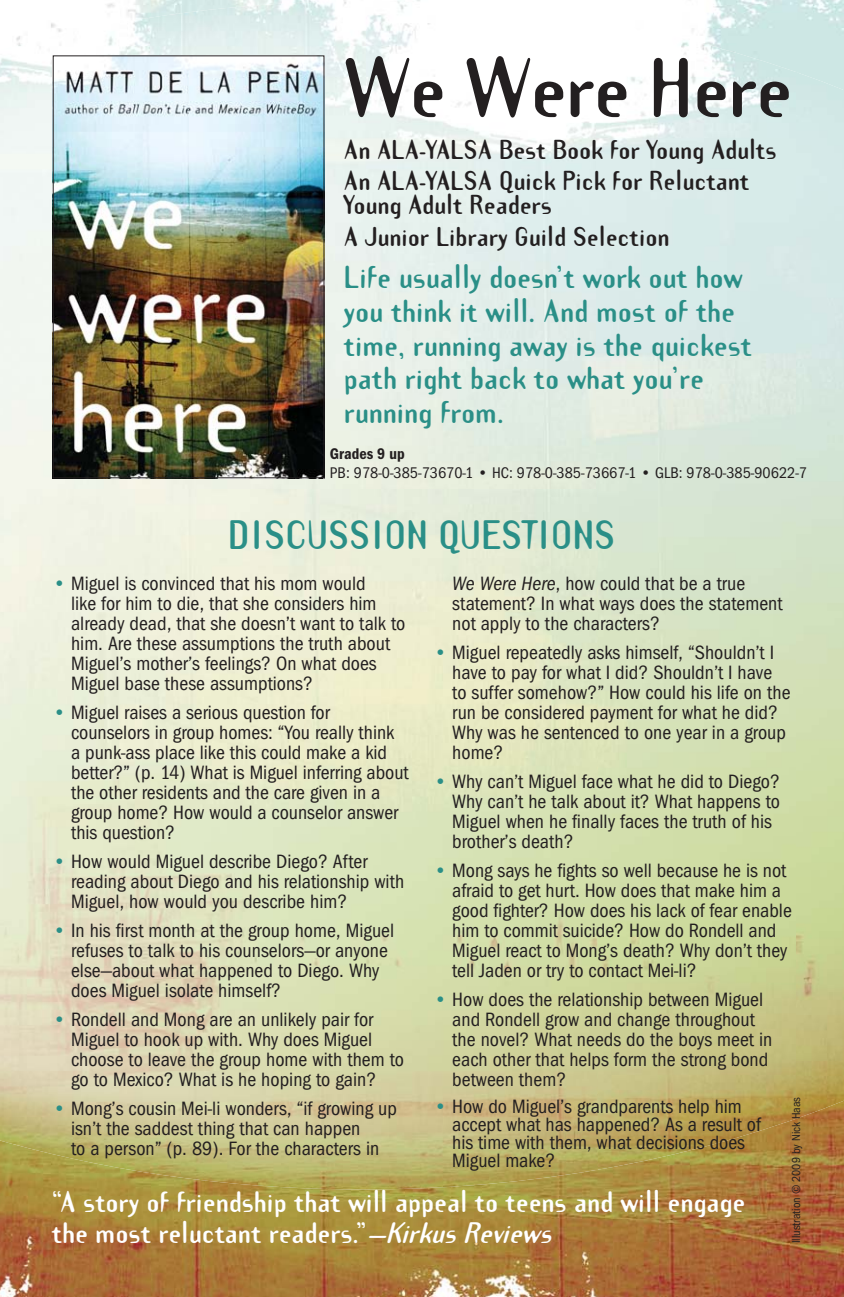
<style>
.page{position:relative;width:844px;height:1297px;background:#fff}
.page>*{position:absolute;margin:0;border:0;box-sizing:border-box;transform-origin:0 0}
.t1{font:700 74px "Template Gothic";letter-spacing:-.015em;color:#231f20}
.t2{font:700 36px "Template Gothic";color:#2a8f87}
.t3{font:700 28px/33.6px "Template Gothic";color:#2a8f87}
.t4{font:700 26px/31.2px "Template Gothic";color:#fff}
.t5{font:700 24px/31.2px "Template Gothic";color:#231f20}
.t6{font:20px/20px "Franklin Got Cd ITC";color:#231f20}
.t7{font:16px "Franklin Got Cd ITC";color:#231f20}
.t8{font:600 16px "Franklin Got Cd ITC";color:#231f20}
.t9{font:12px "Franklin Got Cd ITC";color:#231f20}
.s1{color:#2a8f87}
.s2{font-style:italic}
</style>
<div class="page">
<img style="left:0;top:0;width:844px;height:1297px">
<img style="left:0;top:1px;width:797px;height:1188px">
<img style="left:796px;top:70px;width:48px;height:1051px">
<img style="left:55px;top:57px;width:267px;height:419px">
<div style="left:53px;top:55px;width:271px;height:423px;border:1px solid #231f20"></div>
<h1 class="t1" style="left:344px;top:36px;width:449px">We Were Here</h1>
<p class="t5" style="left:344px;top:133px;width:434px">An ALA-YALSA Best Book for Young Adults<br>An ALA-YALSA Quick Pick for Reluctant</p>
<p class="t5" style="left:344px;top:188px;width:327px">Young Adult Readers<br>A Junior Library Guild Selection</p>
<h3 class="t3" style="left:344px;top:259px;width:409px">Life usually doesn’t work out how you think it will. And most of the time, running away is the quickest path right back to what you’re running from.</h3>
<p class="t8" style="left:330px;top:444px;width:76px">Grades 9 up</p>
<p class="t7" style="left:330px;top:464px;width:478px">PB: 978-0-385-73670-1 • HC: 978-0-385-73667-1 • GLB: 978-0-385-90622-7</p>
<h2 class="t2" style="left:228px;top:510px;width:388px">DISCUSSION QUESTIONS</h2>
<p class="t6" style="left:71px;top:574px;width:336px;text-indent:-18px"><span class="s1">•</span> Miguel is convinced that his mom would<br>like for him to die, that she considers him already dead, that she doesn’t want to talk to him. Are these assumptions the truth about Miguel’s mother’s feelings? On what does Miguel base these assumptions?</p>
<p class="t6" style="left:71px;top:703px;width:339px;text-indent:-18px"><span class="s1">•</span> Miguel raises a serious question for counselors in group homes: “You really think<br>a punk-ass place like this could make a kid better?” (p. 14) What is Miguel inferring about the other residents and the care given in a group home? How would a counselor answer this question?</p>
<p class="t6" style="left:71px;top:852px;width:335px;text-indent:-18px"><span class="s1">•</span> How would Miguel describe Diego? After reading about Diego and his relationship with<br>Miguel, how would you describe him?</p>
<p class="t6" style="left:71px;top:921px;width:324px;text-indent:-18px"><span class="s1">•</span> In his first month at the group home, Miguel refuses to talk to his counselors—or anyone else—about what happened to Diego. Why does Miguel isolate himself?</p>
<p class="t6" style="left:71px;top:1010px;width:334px;text-indent:-18px"><span class="s1">•</span> Rondell and Mong are an unlikely pair for Miguel to hook up with. Why does Miguel choose to leave the group home with them to go to Mexico? What is he hoping to gain?</p>
<p class="t6" style="left:71px;top:1099px;width:327px;text-indent:-18px"><span class="s1">•</span> Mong’s cousin Mei-li wonders, “if growing up isn’t the saddest thing that can happen<br>to a person” (p. 89). For the characters in</p>
<p class="t6" style="left:452px;top:574px;width:332px"><span class="s2">We Were Here</span>, how could that be a true statement? In what ways does the statement not apply to the characters?</p>
<p class="t6" style="left:452px;top:643px;width:340px;text-indent:-18px"><span class="s1">•</span> Miguel repeatedly asks himself, “Shouldn’t I have to pay for what I did? Shouldn’t I have to suffer somehow?” How could his life on the run be considered payment for what he did?<br>Why was he sentenced to one year in a group home?</p>
<p class="t6" style="left:452px;top:772px;width:329px;text-indent:-18px"><span class="s1">•</span> Why can’t Miguel face what he did to Diego?<br>Why can’t he talk about it? What happens to Miguel when he finally faces the truth of his brother’s death?</p>
<p class="t6" style="left:452px;top:861px;width:341px;text-indent:-18px"><span class="s1">•</span> Mong says he fights so well because he is not afraid to get hurt. How does that make him a good fighter? How does his lack of fear enable him to commit suicide? How do Rondell and Miguel react to Mong’s death? Why don’t they tell Jaden or try to contact Mei-li?</p>
<p class="t6" style="left:452px;top:990px;width:321px;text-indent:-18px"><span class="s1">•</span> How does the relationship between Miguel and Rondell grow and change throughout the novel? What needs do the boys meet in each other that helps form the strong bond between them?</p>
<p class="t6" style="left:452px;top:1098px;width:310px;line-height:18px;text-indent:-18px"><span class="s1">•</span> How do Miguel’s grandparents help him accept what has happened? As a result of his time with them, what decisions does<br>Miguel make?</p>
<p class="t9" style="left:789px;top:1243px;width:148px;rotate:-90deg">Illustration © 2009 by Nick Haas</p>
<h3 class="t4" style="left:52px;top:1185px;width:695px">“A story of friendship that will appeal to teens and will engage the most reluctant readers.”<span class="s2">—KirkusReviews</span></h3>
</div>
